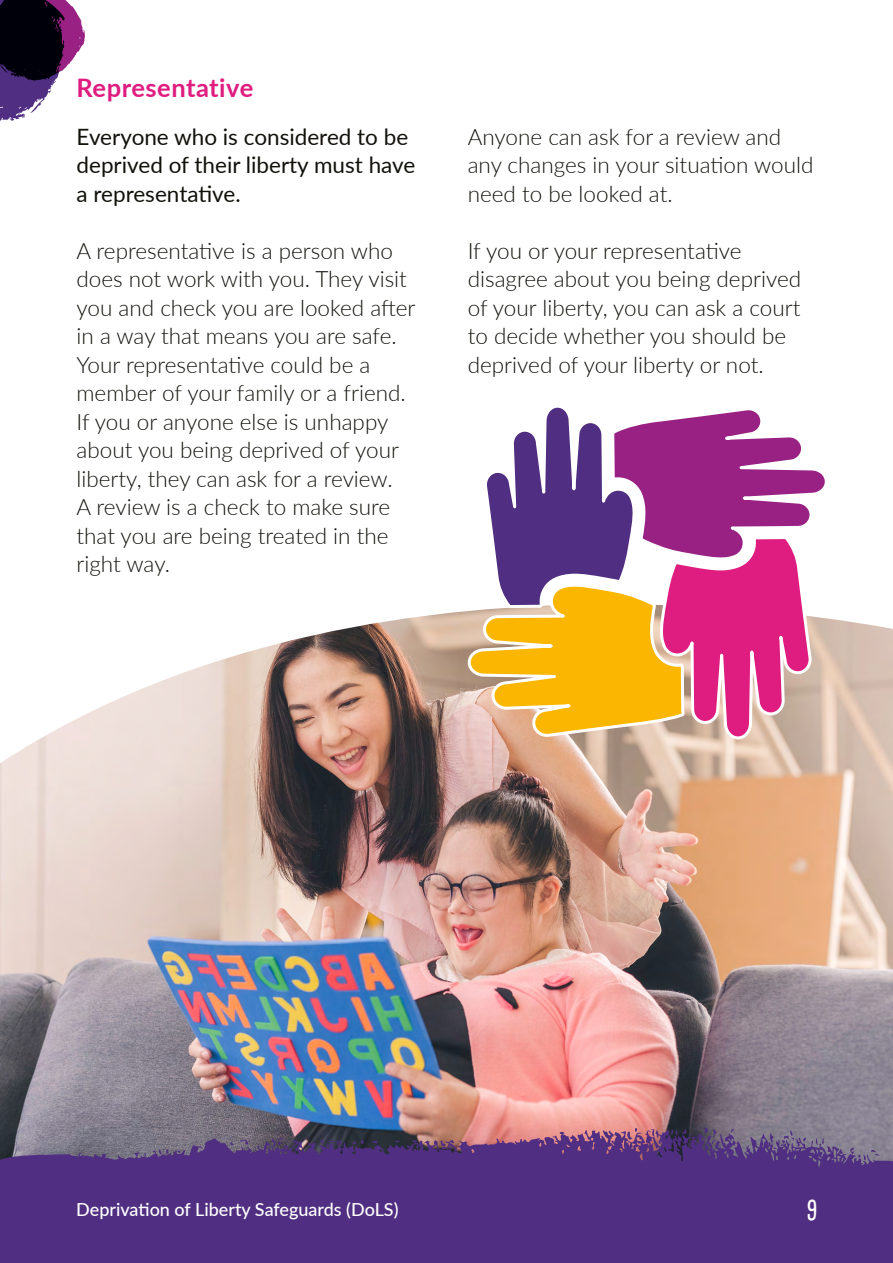
<style>
.page{position:relative;width:893px;height:1263px;background:#fff}
.page>*{position:absolute;margin:0;border:0;box-sizing:border-box;transform-origin:0 0}
.t1{font:700 27px "Cardenio Modern";color:#fff}
.Third_Heading_H3{font:700 25.5px "Lato";letter-spacing:.02em;color:#df1d80}
.t2{font:300 22.5px/28.5px "Lato";color:#12110c}
.t3{font:22.5px/28.5px "Lato";color:#12110c}
.t4{font:500 18px "Lato";color:#fff}
</style>
<div class="page">
<svg style="left:0;top:0;width:85px;height:121px"></svg>
<img style="left:0;top:611px;width:893px;height:516px">
<svg style="left:466px;top:407px;width:143px;height:334px"></svg>
<svg style="left:609px;top:410px;width:220px;height:717px;background:#c5888f"></svg>
<svg style="left:0;top:1127px;width:893px;height:136px;background:#57377f"></svg>
<h3 class="Third_Heading_H3" style="left:77px;top:69px;width:178px">Representative</h3>
<p class="t3" style="left:77px;top:122px;width:340px">Everyone who is considered to be deprived of their liberty must have a representative.</p>
<p class="t2" style="left:77px;top:236px;width:340px">A representative is a person who does not work with you. They visit you and check you are looked after in a way that means you are safe.<br>Your representative could be a member of your family or a friend.<br>If you or anyone else is unhappy about you being deprived of your liberty, they can ask for a review.<br>A review is a check to make sure that you are being treated in the right way.</p>
<p class="t2" style="left:468px;top:122px;width:347px">Anyone can ask for a review and any changes in your situation would need to be looked at.</p>
<p class="t2" style="left:468px;top:236px;width:335px">If you or your representative disagree about you being deprived of your liberty, you can ask a court to decide whether you should be deprived of your liberty or not.</p>
<p class="t4" style="left:76px;top:1196px;width:324px">Deprivation of Liberty Safeguards (DoLS)</p>
<p class="t1" style="left:806px;top:1192px;width:13px">9</p>
</div>
